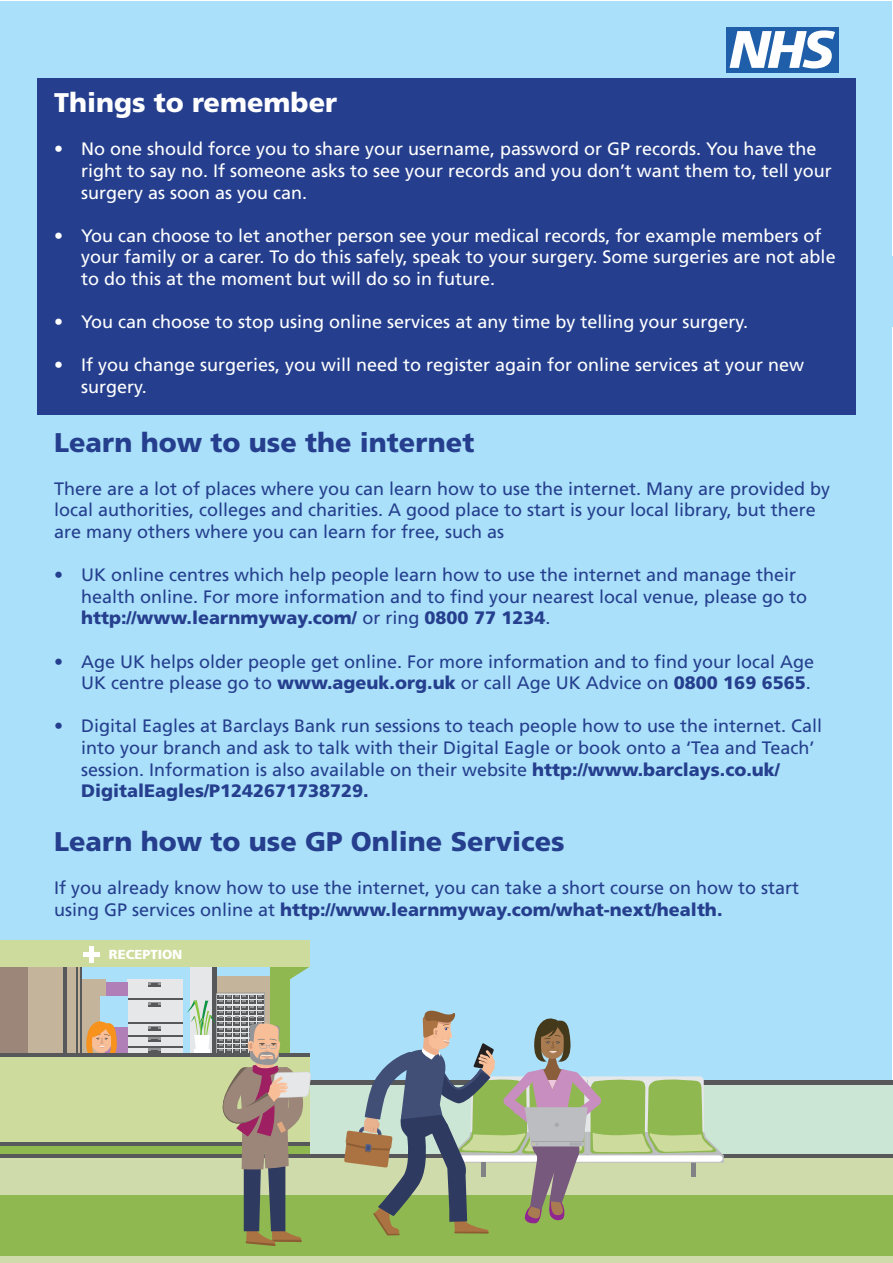
<style>
.page{position:relative;width:893px;height:1263px;background:#fff}
.page>*{position:absolute;margin:0;border:0;box-sizing:border-box;transform-origin:0 0}
.t1{font:900 27px "Frutiger";color:#253f8e}
.t2{font:900 27px "Frutiger";color:#fff}
.t3{font:18px/21.6px "Frutiger";color:#253f8e}
.t4{font:18px/21.6px "Frutiger";color:#fff}
.t5{font:900 13.05px "Frutiger";color:#fff}
.s1{font-weight:900}
</style>
<div class="page">
<div style="left:1px;top:1px;width:891px;height:1261px;background:#aae0f9"></div>
<div style="left:0;top:1156px;width:893px;height:107px;background:#cfdbaa"></div>
<div style="left:310px;top:1082px;width:583px;height:75px;background:#cbe6d5"></div>
<div style="left:81px;top:979px;width:25px;height:76px;background:#c3b49b"></div>
<div style="left:216px;top:977px;width:54px;height:76px;background:#c3b49b"></div>
<div style="left:191px;top:967px;width:23px;height:86px;background:#e6e7e9"></div>
<div style="left:0;top:1145px;width:310px;height:12px;background:#8fb950"></div>
<hr style="left:0;top:1142px;width:310px;height:3px;background:#57585a">
<div style="left:128px;top:979px;width:55px;height:74px;background:#e6e7e9"></div>
<div style="left:149px;top:982px;width:12px;height:5px;background:#939598"></div>
<svg style="left:149px;top:983px;width:12px;height:4px"></svg>
<svg style="left:149px;top:1002px;width:12px;height:2px"></svg>
<svg style="left:149px;top:1004px;width:12px;height:3px"></svg>
<hr style="left:149px;top:1026px;width:12px;height:4px;background:#939598">
<svg style="left:149px;top:1027px;width:12px;height:3px"></svg>
<div style="left:149px;top:1037px;width:12px;height:5px;background:#939598"></div>
<svg style="left:149px;top:1039px;width:12px;height:3px"></svg>
<div style="left:149px;top:1048px;width:12px;height:5px;background:#939598"></div>
<svg style="left:149px;top:1050px;width:12px;height:3px"></svg>
<hr style="left:128px;top:998px;width:55px;height:1px;background:#57585a">
<hr style="left:128px;top:1022px;width:55px;height:1px;background:#57585a">
<hr style="left:128px;top:1035px;width:55px;height:1px;background:#57585a">
<hr style="left:128px;top:1046px;width:55px;height:1px;background:#57585a">
<div style="left:270px;top:967px;width:20px;height:86px;background:#8fb950"></div>
<svg style="left:290px;top:967px;width:19px;height:12px"></svg>
<div style="left:0;top:959px;width:28px;height:94px;background:#9b8679"></div>
<hr style="left:212px;top:967px;width:4px;height:86px;background:#57585a">
<div style="left:28px;top:967px;width:54px;height:86px;background:#c3b49b"></div>
<hr style="left:63px;top:967px;width:3px;height:86px;background:#57585a">
<hr style="left:76px;top:967px;width:2px;height:86px;background:#57585a">
<hr style="left:80px;top:967px;width:2px;height:86px;background:#57585a">
<div style="left:106px;top:982px;width:22px;height:14px;background:#b07fb7"></div>
<div style="left:100px;top:996px;width:28px;height:32px;background:#aae0f9"></div>
<div style="left:100px;top:1027px;width:28px;height:26px;background:#b07fb7"></div>
<div style="left:0;top:940px;width:310px;height:27px;background:#cddc9c"></div>
<hr style="left:90px;top:946px;width:4px;height:17px;background:#fff">
<div style="left:84px;top:952px;width:16px;height:5px;background:#fff"></div>
<hr style="left:0;top:1154px;width:893px;height:3px;background:#57585a">
<hr style="left:310px;top:1080px;width:583px;height:4px;background:#57585a">
<div style="left:0;top:1195px;width:893px;height:60px;background:#8fb950"></div>
<div style="left:0;top:1055px;width:310px;height:87px;background:#cddc9c"></div>
<hr style="left:0;top:1053px;width:310px;height:3px;background:#57585a">
<svg style="left:85px;top:1021px;width:33px;height:36px"></svg>
<svg style="left:344px;top:1010px;width:380px;height:225px"></svg>
<svg style="left:187px;top:993px;width:124px;height:253px"></svg>
<div style="left:0;top:256px;width:893px;height:71px;background:#aae0f9"></div>
<div style="left:37px;top:78px;width:818px;height:336px;background:#253f8e"></div>
<div style="left:726px;top:27px;width:113px;height:45px;background:#1f5ea8"></div>
<svg style="left:729px;top:30px;width:106px;height:38px"></svg>
<p class="t2" style="left:54px;top:86px;width:285px">Things to remember</p>
<p class="t4" style="left:81px;top:138px;width:752px;text-indent:-27px">• No one should force you to share your username, password or GP records. You have the right to say no. If someone asks to see your records and you don’t want them to, tell your surgery as soon as you can.</p>
<p class="t4" style="left:81px;top:225px;width:756px;text-indent:-27px">• You can choose to let another person see your medical records, for example members of your family or a carer. To do this safely, speak to your surgery. Some surgeries are not able to do this at the moment but will do so in future.</p>
<p class="t4" style="left:54px;top:311px;width:696px">• You can choose to stop using online services at any time by telling your surgery.</p>
<p class="t4" style="left:81px;top:354px;width:725px;text-indent:-27px">• If you change surgeries, you will need to register again for online services at your new surgery.</p>
<p class="t1" style="left:54px;top:426px;width:422px">Learn how to use the internet</p>
<p class="t3" style="left:54px;top:478px;width:778px">There are a lot of places where you can learn how to use the internet. Many are provided by local authorities, colleges and charities. A good place to start is your local library, but there are many others where you can learn for free, such as</p>
<p class="t3" style="left:81px;top:564px;width:728px;text-indent:-27px">• UK online centres which help people learn how to use the internet and manage their health online. For more information and to find your nearest local venue, please go to <span class="s1">http://www.learnmyway.com/</span> or ring <span class="s1">0800 77 1234</span>.</p>
<p class="t3" style="left:54px;top:650px;width:762px;text-align:right">• Age UK helps older people get online. For more information and to find your local Age<br>UK centre please go to <span class="s1">www.ageuk.org.uk</span> or call Age UK Advice on <span class="s1">0800 169 6565</span>.</p>
<p class="t3" style="left:81px;top:715px;width:743px;text-indent:-27px">• Digital Eagles at Barclays Bank run sessions to teach people how to use the internet. Call into your branch and ask to talk with their Digital Eagle or book onto a ‘Tea and Teach’ session. Information is also available on their website <span class="s1">http://www.barclays.co.uk/ DigitalEagles/P1242671738729.</span></p>
<p class="t1" style="left:54px;top:825px;width:512px">Learn how to use GP Online Services</p>
<p class="t3" style="left:54px;top:877px;width:747px">If you already know how to use the internet, you can take a short course on how to start using GP services online at <span class="s1">http://www.learnmyway.com/what-next/health.</span></p>
<p class="t5" style="left:109px;top:947px;width:75px">RECEPTION</p>
</div>
